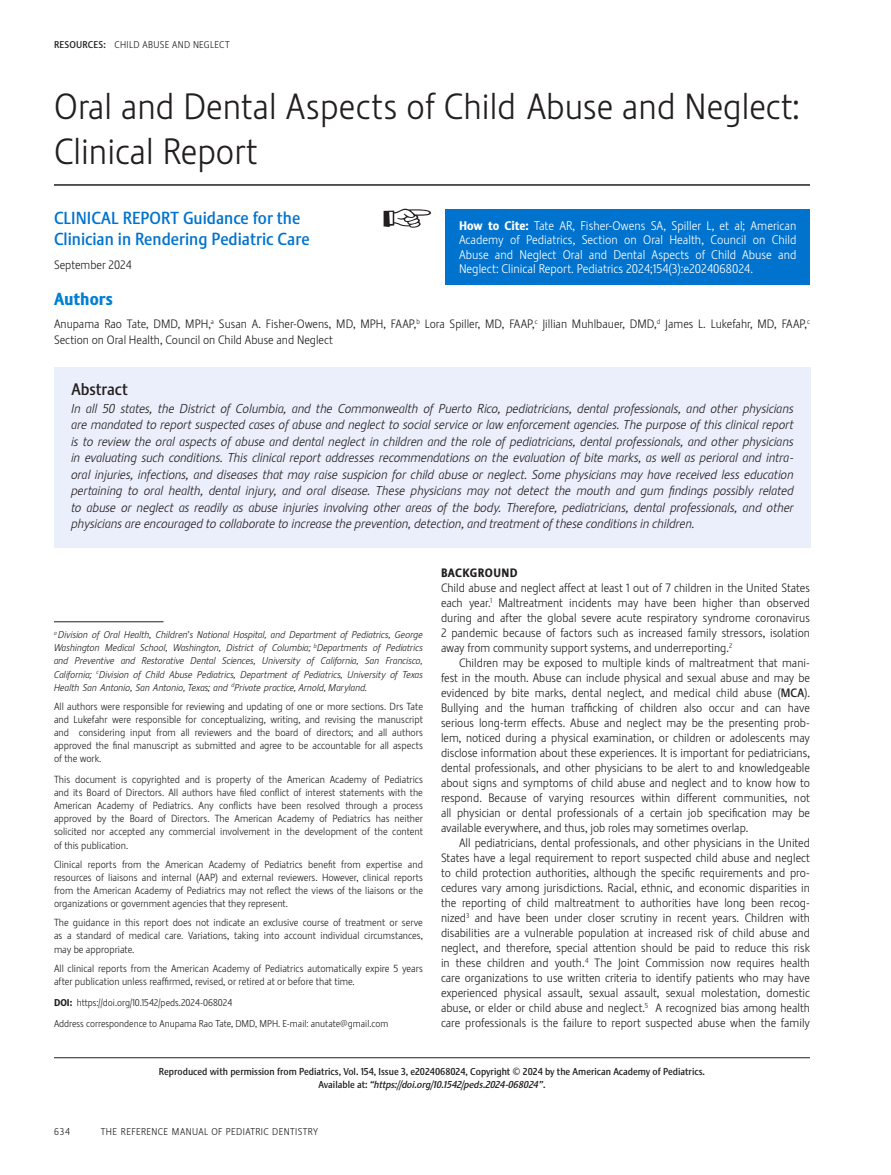
<style>
.page{position:relative;width:891px;height:1175px;background:#fff}
.page>*{position:absolute;margin:0;border:0;box-sizing:border-box;transform-origin:0 0}
.section_title{font:300 36px/45px "Stalemate LF";color:#231f20}
.headline{font:500 17.25px/21px "Stalemate LF";color:#0073ce}
.headline-2{font:800 17.25px "Stalemate LF";color:#007fd3}
.sub_head{font:500 16.5px "Stalemate LF";color:#231f20}
.abstract_copy{font:italic 300 12.75px/16.5px "Stalemate LF";letter-spacing:-.005em;color:#231f20;text-align:justify}
.foot_notes{font:300 12.3px/14.2px "Stalemate LF";color:#fff;text-align:justify}
.body_copy{font:300 12px/15px "Stalemate LF";color:#231f20;text-align:justify}
.headline-3{font:300 12px/16.5px "Stalemate LF";color:#231f20}
.body_copy-2{font:800 12px "Stalemate LF";letter-spacing:.04em;color:#231f20}
.foot_notes-2{font:300 10.2px/13.2px "Stalemate LF";color:#231f20;text-align:justify}
.t1{font:500 9.9px/13.5px "Stalemate LF";color:#231f20;text-align:center}
.foot_notes-3{font:italic 300 9.75px/13.2px "Stalemate LF";letter-spacing:-.005em;color:#231f20;text-align:justify}
.foot_notes-4{font:300 9.75px "Stalemate LF";color:#231f20}
.foot_notes-5{font:300 9.75px "Stalemate LF";letter-spacing:.04em;color:#231f20}
.foot_notes-6{font:300 9.75px "Stalemate LF";letter-spacing:.03em;color:#231f20}
.s1{font-weight:500}
.s2{font-weight:800}
.s3{font-size:10.5px}
.s4{font-style:italic}
</style>
<div class="page">
<hr style="left:54px;top:1057px;width:756px;height:1px;background:#231f20">
<div style="left:54px;top:367px;width:756px;height:181px;background:#ebeffb"></div>
<hr style="left:54px;top:621px;width:110px;height:1px;background:#231f20">
<hr style="left:54px;top:184px;width:756px;height:2px;background:#231f20">
<div style="left:446px;top:209px;width:364px;height:75px;background:#0073ce"></div>
<p class="foot_notes-6" style="left:54px;top:39px;width:177px"><span class="s1">RESOURCES:</span> CHILD ABUSE AND NEGLECT</p>
<p class="section_title" style="left:54px;top:83px;width:748px">Oral and Dental Aspects of Child Abuse and Neglect:<br>Clinical Report</p>
<p class="headline" style="left:54px;top:207px;width:257px">CLINICAL REPORT Guidance for the<br>Clinician in Rendering Pediatric Care</p>
<p class="headline-3" style="left:54px;top:257px;width:79px">September 2024</p>
<p class="headline-2" style="left:54px;top:289px;width:61px">Authors</p>
<p class="headline-3" style="left:54px;top:315px;width:757px">Anupama Rao Tate, DMD, MPH,<sup>a</sup> Susan A. Fisher-Owens, MD, MPH, FAAP,<sup>b</sup> Lora Spiller, MD, FAAP,<sup>c</sup> Jillian Muhlbauer, DMD,<sup>d</sup> James L. Lukefahr, MD, FAAP,<sup>c<br></sup>Section on Oral Health, Council on Child Abuse and Neglect</p>
<p class="foot_notes" style="left:459px;top:218px;width:339px"><span class="s2">How to Cite:</span> Tate AR, Fisher-Owens SA, Spiller L, et al; American Academy of Pediatrics, Section on Oral Health, Council on Child Abuse and Neglect Oral and Dental Aspects of Child Abuse and Neglect: Clinical Report. Pediatrics 2024;154(3):e2024068024.</p>
<p class="sub_head" style="left:71px;top:379px;width:58px">Abstract</p>
<p class="abstract_copy" style="left:71px;top:400px;width:724px">In all 50 states, the District of Columbia, and the Commonwealth of Puerto Rico, pediatricians, dental professionals, and other physicians are mandated to report suspected cases of abuse and neglect to social service or law enforcement agencies. The purpose of this clinical report is to review the oral aspects of abuse and dental neglect in children and the role of pediatricians, dental professionals, and other physicians in evaluating such conditions. This clinical report addresses recommendations on the evaluation of bite marks, as well as perioral and intra&shy;oral injuries, infections, and diseases that may raise suspicion for child abuse or neglect. Some physicians may have received less education pertaining to oral health, dental injury, and oral disease. These physicians may not detect the mouth and gum findings possibly related to abuse or neglect as readily as abuse injuries involving other areas of the body. Therefore, pediatricians, dental professionals, and other physicians are encouraged to collaborate to increase the prevention, detection, and treatment of these conditions in children.</p>
<p class="body_copy-2" style="left:441px;top:565px;width:78px">BACKGROUND</p>
<p class="body_copy" style="left:441px;top:580px;width:371px">Child abuse and neglect affect at least 1 out of 7 children in the United States each year.<sup>1</sup> Maltreatment incidents may have been higher than observed during and after the global severe acute respiratory syndrome coronavirus 2 pandemic because of factors such as increased family stressors, isolation away from community support systems, and underreporting.<sup>2</sup></p>
<p class="body_copy" style="left:441px;top:655px;width:371px;text-indent:18px">Children may be exposed to multiple kinds of maltreatment that mani&shy;fest in the mouth. Abuse can include physical and sexual abuse and may be evidenced by bite marks, dental neglect, and medical child abuse (<span class="s1">MCA</span>).<br>Bullying and the human trafficking of children also occur and can have serious long-term effects. Abuse and neglect may be the presenting prob&shy;lem, noticed during a physical examination, or children or adolescents may disclose information about these experiences. It is important for pediatricians, dental professionals, and other physicians to be alert to and knowledgeable about signs and symptoms of child abuse and neglect and to know how to respond. Because of varying resources within different communities, not all physician or dental professionals of a certain job specification may be available everywhere, and thus, job roles may sometimes overlap.</p>
<p class="body_copy" style="left:441px;top:835px;width:371px;text-indent:18px">All pediatricians, dental professionals, and other physicians in the United States have a legal requirement to report suspected child abuse and neglect to child protection authorities, although the specific requirements and pro&shy;cedures vary among jurisdictions. Racial, ethnic, and economic disparities in the reporting of child maltreatment to authorities have long been recog&shy;nized<sup>3</sup> and have been under closer scrutiny in recent years. Children with disabilities are a vulnerable population at increased risk of child abuse and neglect, and therefore, special attention should be paid to reduce this risk in these children and youth.<sup>4</sup> The Joint Commission now requires health care organizations to use written criteria to identify patients who may have experienced physical assault, sexual assault, sexual molestation, domestic abuse, or elder or child abuse and neglect.<sup>5</sup> A recognized bias among health care professionals is the failure to report suspected abuse when the family</p>
<p class="foot_notes-3" style="left:54px;top:628px;width:371px"><sup>a</sup> Division of Oral Health, Children’s National Hospital, and Department of Pediatrics, George Washington Medical School, Washington, District of Columbia; <sup>b</sup>Departments of Pediatrics and Preventive and Restorative Dental Sciences, University of California, San Francisco, California; <sup>c</sup>Division of Child Abuse Pediatrics, Department of Pediatrics, University of Texas Health San Antonio, San Antonio, Texas; and <sup>d</sup>Private practice, Arnold, Maryland.</p>
<p class="foot_notes-2" style="left:54px;top:699px;width:371px">All authors were responsible for reviewing and updating of one or more sections. Drs Tate and Lukefahr were responsible for conceptualizing, writing, and revising the manuscript and considering input from all reviewers and the board of directors; and all authors approved the final manuscript as submitted and agree to be accountable for all aspects of the work.</p>
<p class="foot_notes-2" style="left:54px;top:772px;width:371px">This document is copyrighted and is property of the American Academy of Pediatrics and its Board of Directors. All authors have filed conflict of interest statements with the American Academy of Pediatrics. Any conflicts have been resolved through a process approved by the Board of Directors. The American Academy of Pediatrics has neither solicited nor accepted any commercial involvement in the development of the content of this publication.</p>
<p class="foot_notes-2" style="left:54px;top:857px;width:371px">Clinical reports from the American Academy of Pediatrics benefit from expertise and resources of liaisons and internal (AAP) and external reviewers. However, clinical reports from the American Academy of Pediatrics may not reflect the views of the liaisons or the organizations or government agencies that they represent.</p>
<p class="foot_notes-2" style="left:54px;top:916px;width:371px">The guidance in this report does not indicate an exclusive course of treatment or serve as a standard of medical care. Variations, taking into account individual circumstances, may be appropriate.</p>
<p class="foot_notes-2" style="left:54px;top:961px;width:371px">All clinical reports from the American Academy of Pediatrics automatically expire 5 years after publication unless reaffirmed, revised, or retired at or before that time.</p>
<p class="foot_notes-4" style="left:54px;top:996px;width:180px"><span class="s2">DOI:</span> https://doi.org/10.1542/peds.2024-068024</p>
<p class="foot_notes-4" style="left:54px;top:1017px;width:336px">Address correspondence to Anupama Rao Tate, DMD, MPH. E-mail: anutate@gmail.com</p>
<p class="t1" style="left:159px;top:1064px;width:548px">Reproduced with permission from Pediatrics, Vol. 154, Issue 3, e2024068024, Copyright <span class="s3">©</span> 2024 by the American Academy of Pediatrics.<br>Available at: <span class="s4">“https://doi.org/10.1542/peds.2024-068024”</span>.</p>
<p class="foot_notes-4" style="left:54px;top:1126px;width:17px">634</p>
<p class="foot_notes-5" style="left:101px;top:1126px;width:219px">THE REFERENCE MANUAL OF PEDIATRIC DENTISTRY</p>
</div>
